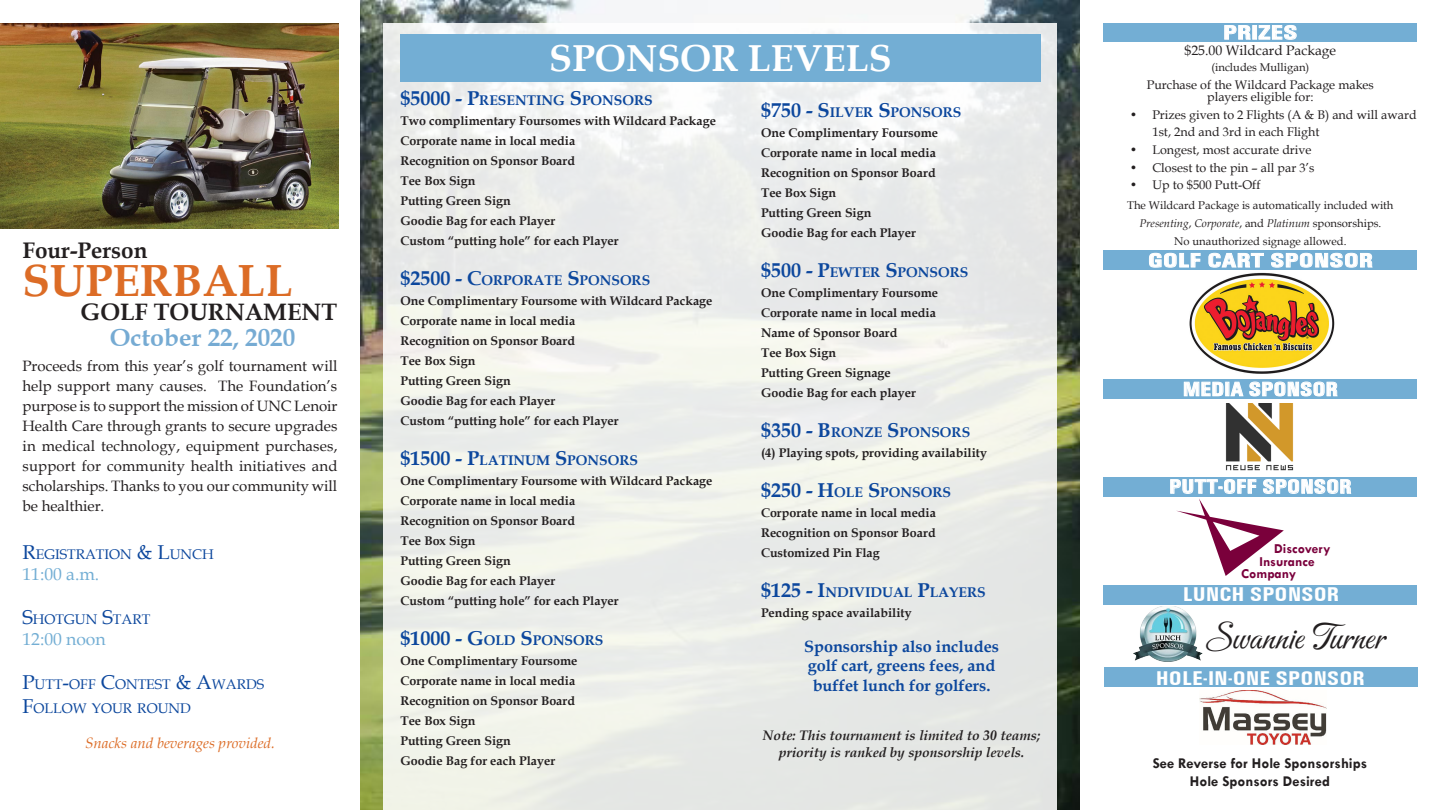
<style>
.page{position:relative;width:1440px;height:810px;background:#fff}
.page>*{position:absolute;margin:0;border:0;box-sizing:border-box;transform-origin:0 0}
.t1{font:700 45px "Book Antiqua";color:#dc6c26}
.t2{font:700 37.5px "Book Antiqua";color:#fff}
.t3{font:36.25px "Carattere ROB Italic";color:#231f20}
.t4{font:700 25px "Book Antiqua";color:#76abd3}
.t5{font:700 23.75px "Book Antiqua";color:#231f20}
.t6{font:700 22.5px "Book Antiqua";color:#231f20}
.t7{font:700 condensed 20px "Univers";color:#fff;scale:1.18 1}
.t8{font:700 condensed 20px "Univers";color:#fff;scale:1.36 1}
.t9{font:17.5px "Book Antiqua";color:#73aed4}
.t10{font:700 16.25px/19.5px "Book Antiqua";color:#0c479d;text-align:center}
.t11{font:15px/20px "Book Antiqua";color:#231f20;text-align:justify}
.t12{font:700 15px/18px "Tw Cen";color:#231f20;text-align:center}
.t13{font:italic 15px "Book Antiqua";color:#dc6c26}
.t14{font:700 14px "Book Antiqua";color:#0c479d}
.t15{font:14px/24px "Book Antiqua";color:#0c479d}
.t16{font:italic 700 13.75px/16.5px "Book Antiqua";color:#231f20;text-align:center}
.t17{font:700 13.75px "Tw Cen";color:#7a003c}
.t18{font:13.75px "Book Antiqua";color:#231f20}
.t19{font:700 12.5px/20px "Book Antiqua";color:#231f20}
.t20{font:12.5px/11.4px "Book Antiqua";color:#231f20;text-align:center}
.t21{font:11.25px/17.6px "Book Antiqua";color:#231f20;text-align:center}
.s1{font-size:20px}
.s2{font-style:italic}
.s3{font-style:inherit}
</style>
<div class="page">
<div style="left:1104px;top:667px;width:314px;height:20px;background:#73aed4"></div>
<div style="left:1103px;top:477px;width:315px;height:20px;background:#73aed4"></div>
<div style="left:1103px;top:379px;width:314px;height:20px;background:#73aed4"></div>
<div style="left:1103px;top:585px;width:314px;height:20px;background:#73aed4"></div>
<div style="left:1103px;top:251px;width:314px;height:19px;background:#73aed4"></div>
<img style="left:0;top:23px;width:339px;height:206px">
<img style="left:360px;top:0;width:720px;height:810px">
<div style="left:383px;top:24px;width:674px;height:786px;background:#ebecea"></div>
<div style="left:400px;top:34px;width:640px;height:47px;background:#73aed4"></div>
<img style="left:22px;top:159px;width:316px;height:70px">
<img style="left:1199px;top:690px;width:128px;height:54px">
<div style="left:1103px;top:24px;width:314px;height:18px;background:#73aed4"></div>
<svg style="left:1224px;top:25px;width:27px;height:15px"></svg>
<div style="left:1253px;top:26px;width:4px;height:13px;border:1px solid #fff"></div>
<svg style="left:1258px;top:25px;width:39px;height:15px"></svg>
<svg style="left:1149px;top:253px;width:52px;height:15px"></svg>
<svg style="left:1208px;top:253px;width:56px;height:15px"></svg>
<svg style="left:1271px;top:253px;width:102px;height:15px"></svg>
<svg style="left:1184px;top:382px;width:40px;height:14px"></svg>
<svg style="left:1230px;top:382px;width:13px;height:14px"></svg>
<svg style="left:1249px;top:381px;width:89px;height:16px"></svg>
<svg style="left:1170px;top:479px;width:181px;height:97px"></svg>
<img style="left:1133px;top:607px;width:70px;height:55px">
<img style="left:1225px;top:404px;width:69px;height:67px">
<img style="left:1189px;top:272px;width:146px;height:102px">
<p class="t6" style="left:22px;top:235px;width:127px">Four-Person</p>
<p class="t1" style="left:22px;top:250px;width:271px">SUPERBALL</p>
<p class="t5" style="left:81px;top:296px;width:258px">GOLF TOURNAMENT</p>
<p class="t4" style="left:110px;top:323px;width:187px">October 22, 2020</p>
<p class="t11" style="left:22px;top:355px;width:317px">Proceeds from this year’s golf tournament will help support many causes. The Foundation’s purpose is to support the mission of UNC Lenoir Health Care through grants to secure upgrades in medical technology, equipment purchases, support for community health initiatives and scholarships. Thanks to you our community will be healthier.</p>
<p class="t15" style="left:22px;top:541px;width:193px"><span class="s1">R</span>EGISTRATION <span class="s1">&amp; L</span>UNCH</p>
<p class="t9" style="left:22px;top:561px;width:78px">11:00 a.m.</p>
<p class="t15" style="left:22px;top:606px;width:129px"><span class="s1">S</span>HOTGUN <span class="s1">S</span>TART</p>
<p class="t9" style="left:22px;top:626px;width:85px">12:00 noon</p>
<p class="t15" style="left:22px;top:671px;width:243px"><span class="s1">P</span>UTT<span class="s1">-</span>OFF <span class="s1">C</span>ONTEST <span class="s1">&amp; A</span>WARDS<br><span class="s1">F</span>OLLOW YOUR ROUND</p>
<p class="t13" style="left:85px;top:732px;width:191px">Snacks and beverages provided.</p>
<p class="t2" style="left:549px;top:33px;width:344px">SPONSOR LEVELS</p>
<p class="t14" style="left:761px;top:103px;width:202px"><span class="s1">$750 - S</span>ILVER <span class="s1">S</span>PONSORS</p>
<p class="t19" style="left:761px;top:123px;width:179px">One Complimentary Foursome<br>Corporate name in local media<br>Recognition on Sponsor Board<br>Tee Box Sign<br>Putting Green Sign<br>Goodie Bag for each Player</p>
<p class="t14" style="left:761px;top:263px;width:209px"><span class="s1">$500 - P</span>EWTER <span class="s1">S</span>PONSORS</p>
<p class="t19" style="left:761px;top:283px;width:179px">One Complimentary Foursome<br>Corporate name in local media<br>Name of Sponsor Board<br>Tee Box Sign<br>Putting Green Signage<br>Goodie Bag for each player</p>
<p class="t14" style="left:761px;top:423px;width:211px"><span class="s1">$350 -</span> <span class="s1">B</span>RONZE <span class="s1">S</span>PONSORS</p>
<p class="t19" style="left:761px;top:443px;width:228px">(4) Playing spots, providing availability</p>
<p class="t14" style="left:761px;top:483px;width:192px"><span class="s1">$250 - H</span>OLE <span class="s1">S</span>PONSORS</p>
<p class="t19" style="left:761px;top:503px;width:176px;text-align:justify">Corporate name in local media Recognition on Sponsor Board Customized Pin Flag</p>
<p class="t14" style="left:761px;top:583px;width:226px"><span class="s1">$125 -</span> <span class="s1">I</span>NDIVIDUAL <span class="s1">P</span>LAYERS</p>
<p class="t19" style="left:761px;top:603px;width:152px">Pending space availability</p>
<p class="t10" style="left:804px;top:636px;width:196px">Sponsorship also includes golf cart, greens fees, and buffet lunch for golfers.</p>
<p class="t16" style="left:763px;top:727px;width:279px">Note: This tournament is limited to 30 teams; priority is ranked by sponsorship levels.</p>
<p class="t14" style="left:400px;top:91px;width:254px"><span class="s1">$5000 - P</span>RESENTING <span class="s1">S</span>PONSORS</p>
<p class="t19" style="left:400px;top:111px;width:317px">Two complimentary Foursomes with Wildcard Package<br>Corporate name in local media<br>Recognition on Sponsor Board<br>Tee Box Sign<br>Putting Green Sign<br>Goodie Bag for each Player<br>Custom “putting hole” for each Player</p>
<p class="t14" style="left:400px;top:271px;width:251px"><span class="s1">$2500 - C</span>ORPORATE <span class="s1">S</span>PONSORS</p>
<p class="t19" style="left:400px;top:291px;width:314px">One Complimentary Foursome with Wildcard Package<br>Corporate name in local media<br>Recognition on Sponsor Board<br>Tee Box Sign<br>Putting Green Sign<br>Goodie Bag for each Player<br>Custom “putting hole” for each Player</p>
<p class="t14" style="left:400px;top:451px;width:239px"><span class="s1">$1500 - P</span>LATINUM <span class="s1">S</span>PONSORS</p>
<p class="t19" style="left:400px;top:471px;width:314px">One Complimentary Foursome with Wildcard Package<br>Corporate name in local media<br>Recognition on Sponsor Board<br>Tee Box Sign<br>Putting Green Sign<br>Goodie Bag for each Player<br>Custom “putting hole” for each Player</p>
<p class="t14" style="left:400px;top:631px;width:205px"><span class="s1">$1000 - G</span>OLD <span class="s1">S</span>PONSORS</p>
<p class="t19" style="left:400px;top:651px;width:179px">One Complimentary Foursome<br>Corporate name in local media<br>Recognition on Sponsor Board<br>Tee Box Sign<br>Putting Green Sign<br>Goodie Bag for each Player</p>
<p class="t8" style="left:1223px;top:21px;width:56px">PRIZES</p>
<p class="t18" style="left:1185px;top:41px;width:153px">$25.00 Wildcard Package</p>
<p class="t21" style="left:1211px;top:58px;width:99px">(includes Mulligan)</p>
<p class="t20" style="left:1147px;top:79px;width:229px">Purchase of the Wildcard Package makes players eligible for:</p>
<p class="t20" style="left:1152px;top:105px;width:266px;line-height:17.6px;text-align:left;text-indent:-23px">• Prizes given to 2 Flights (A &amp; B) and will award<br>1st, 2nd and 3rd in each Flight</p>
<p class="t20" style="left:1130px;top:144px;width:183px">• Longest, most accurate drive</p>
<p class="t20" style="left:1130px;top:161px;width:186px">• Closest to the pin – all par 3’s</p>
<p class="t20" style="left:1130px;top:179px;width:132px">• Up to $500 Putt-Off</p>
<p class="t21" style="left:1127px;top:196px;width:268px">The Wildcard Package is automatically included with<br><span class="s2">Presenting</span>, <span class="s2">Corporate</span>, and <span class="s2">Platinum</span> sponsorships.<br>No unauthorized signage allowed.</p>
<p class="t8" style="left:1148px;top:248px;width:167px">GOLF CART SPONSOR</p>
<p class="t7" style="left:1183px;top:377px;width:133px"><span class="s3">M</span>EDIA SPONSOR</p>
<p class="t7" style="left:1169px;top:475px;width:156px">PUTT-OFF SPONSOR</p>
<p class="t17" style="left:1274px;top:541px;width:58px">Discovery</p>
<p class="t17" style="left:1259px;top:553px;width:57px">Insurance</p>
<p class="t17" style="left:1241px;top:566px;width:57px">Company</p>
<p class="t7" style="left:1183px;top:582px;width:134px">LUNCH SPONSOR</p>
<p class="t3" style="left:1205px;top:612px;width:183px">Swannie Turner</p>
<p class="t7" style="left:1156px;top:666px;width:178px">HOLE-IN-ONE SPONSOR</p>
<p class="t12" style="left:1153px;top:754px;width:216px">See Reverse for Hole Sponsorships<br>Hole Sponsors Desired</p>
</div>
